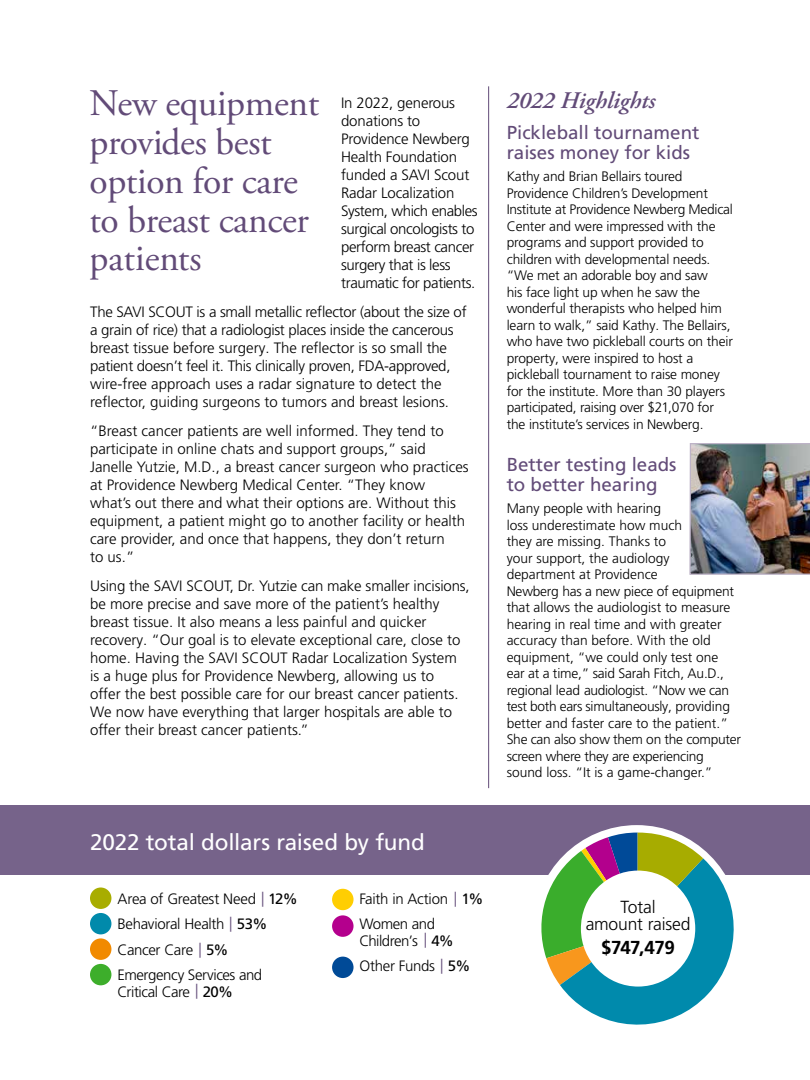
<style>
.page{position:relative;width:810px;height:1080px;background:#fff}
.page>*{position:absolute;margin:0;border:0;box-sizing:border-box;transform-origin:0 0}
.t1{font:37.5px/38.8px "Adobe Garamond Pro";letter-spacing:-.01em;color:#624b78}
.t2{font:italic 600 23.75px "Adobe Garamond Pro";color:#624b78}
.t3{font:22.5px "Frutiger LT Pro";letter-spacing:-.01em;color:#fff}
.t4{font:18.75px/20px "Frutiger LT Pro";color:#624b78}
.t5{font:700 18.75px "Frutiger LT Pro";letter-spacing:-.035em;color:#000}
.t6{font:300 17.5px/17.5px "Frutiger LT Pro";letter-spacing:-.015em;color:#000;text-align:center}
.t7{font:300 15px/18px "Frutiger LT Pro";color:#000}
.t8{font:300 15px/18px "Frutiger LT Pro";letter-spacing:-.025em;color:#000}
.t9{font:300 15px/18px "Frutiger LT Pro";letter-spacing:-.02em;color:#000}
.t10{font:300 15px "Frutiger LT Pro";letter-spacing:-.03em;color:#000}
.t11{font:300 13.75px/16.5px "Frutiger LT Pro";letter-spacing:-.01em;color:#000}
.s1{color:#624b78}
.s2{font-weight:400}
</style>
<div class="page">
<div style="left:0;top:805px;width:810px;height:69px;background:#76638a"></div>
<div style="left:533px;top:825px;width:207px;height:207px;background:#fff;border-radius:50%"></div>
<svg style="left:541px;top:833px;width:203px;height:192px"></svg>
<div style="left:90px;top:887px;width:21px;height:22px;background:#a8ad00;border-radius:50%"></div>
<div style="left:90px;top:913px;width:21px;height:21px;background:#008aab;border-radius:50%"></div>
<div style="left:90px;top:938px;width:21px;height:22px;background:#f18a00;border-radius:50%"></div>
<div style="left:90px;top:964px;width:21px;height:21px;background:#3dae2b;border-radius:50%"></div>
<div style="left:332px;top:889px;width:22px;height:21px;background:#ffce02;border-radius:50%"></div>
<div style="left:332px;top:915px;width:22px;height:22px;background:#b4008d;border-radius:50%"></div>
<div style="left:581px;top:870px;width:115px;height:117px;background:#fff;border-radius:50%"></div>
<div style="left:332px;top:957px;width:22px;height:21px;background:#004a97;border-radius:50%"></div>
<img style="left:689px;top:443px;width:121px;height:132px">
<hr style="left:488px;top:86px;width:1px;height:702px;background:#624b78">
<h1 class="t1" style="left:89px;top:86px;width:231px">New equipment provides best option for care to breast cancer patients</h1>
<p class="t8" style="left:341px;top:94px;width:138px">In 2022, generous donations to<br>Providence Newberg<br>Health Foundation funded a SAVI Scout<br>Radar Localization<br>System, which enables surgical oncologists to perform breast cancer surgery that is less traumatic for patients.</p>
<p class="t9" style="left:90px;top:303px;width:378px">The SAVI SCOUT is a small metallic reflector (about the size of a grain of rice) that a radiologist places inside the cancerous breast tissue before surgery. The reflector is so small the patient doesn’t feel it. This clinically proven, FDA-approved, wire-free approach uses a radar signature to detect the reflector, guiding surgeons to tumors and breast lesions.</p>
<p class="t7" style="left:90px;top:422px;width:380px">“Breast cancer patients are well informed. They tend to participate in online chats and support groups,” said Janelle Yutzie, M.D., a breast cancer surgeon who practices at Providence Newberg Medical Center. “They know what’s out there and what their options are. Without this equipment, a patient might go to another facility or health care provider, and once that happens, they don’t return<br>to us.”</p>
<p class="t7" style="left:90px;top:577px;width:381px">Using the SAVI SCOUT, Dr. Yutzie can make smaller incisions, be more precise and save more of the patient’s healthy breast tissue. It also means a less painful and quicker recovery. “Our goal is to elevate exceptional care, close to home. Having the SAVI SCOUT Radar Localization System is a huge plus for Providence Newberg, allowing us to<br>offer the best possible care for our breast cancer patients.<br>We now have everything that larger hospitals are able to offer their breast cancer patients.”</p>
<h3 class="t3" style="left:90px;top:829px;width:336px">2022 total dollars raised by fund</h3>
<p class="t8" style="left:118px;top:886px;width:182px;line-height:25.5px">Area of Greatest Need <span class="s1">|</span> <span class="s2">12%<br></span>Behavioral Health <span class="s1">|</span> <span class="s2">53%<br></span>Cancer Care <span class="s1">|</span> <span class="s2">5%<br></span>Emergency Services and</p>
<p class="t10" style="left:118px;top:983px;width:117px">Critical Care <span class="s1">|</span> <span class="s2">20%</span></p>
<p class="t8" style="left:359px;top:886px;width:126px;line-height:25.5px">Faith in Action <span class="s1">|</span> <span class="s2">1%<br></span>Women and</p>
<p class="t8" style="left:359px;top:928px;width:113px;line-height:25.5px">Children’s <span class="s1">|</span> <span class="s2">4%<br></span>Other Funds <span class="s1">|</span> <span class="s2">5%</span></p>
<h2 class="t2" style="left:507px;top:86px;width:150px">2022 Highlights</h2>
<h3 class="t4" style="left:507px;top:123px;width:194px">Pickleball tournament raises money for kids</h3>
<p class="t11" style="left:507px;top:168px;width:228px">Kathy and Brian Bellairs toured Providence Children’s Development Institute at Providence Newberg Medical Center and were impressed with the programs and support provided to children with developmental needs. “We met an adorable boy and saw<br>his face light up when he saw the wonderful therapists who helped him learn to walk,” said Kathy. The Bellairs, who have two pickleball courts on their property, were inspired to host a pickleball tournament to raise money for the institute. More than 30 players participated, raising over $21,070 for the institute’s services in Newberg.</p>
<h3 class="t4" style="left:507px;top:455px;width:171px">Better testing leads to better hearing</h3>
<p class="t11" style="left:507px;top:500px;width:236px">Many people with hearing<br>loss underestimate how much<br>they are missing. Thanks to<br>your support, the audiology department at Providence<br>Newberg has a new piece of equipment that allows the audiologist to measure hearing in real time and with greater accuracy than before. With the old equipment, “we could only test one<br>ear at a time,” said Sarah Fitch, Au.D., regional lead audiologist. “Now we can test both ears simultaneously, providing better and faster care to the patient.” She can also show them on the computer screen where they are experiencing sound loss. “It is a game-changer.”</p>
<p class="t6" style="left:586px;top:898px;width:106px">Total<br>amount raised</p>
<h3 class="t5" style="left:601px;top:936px;width:75px">$747,479</h3>
</div>
